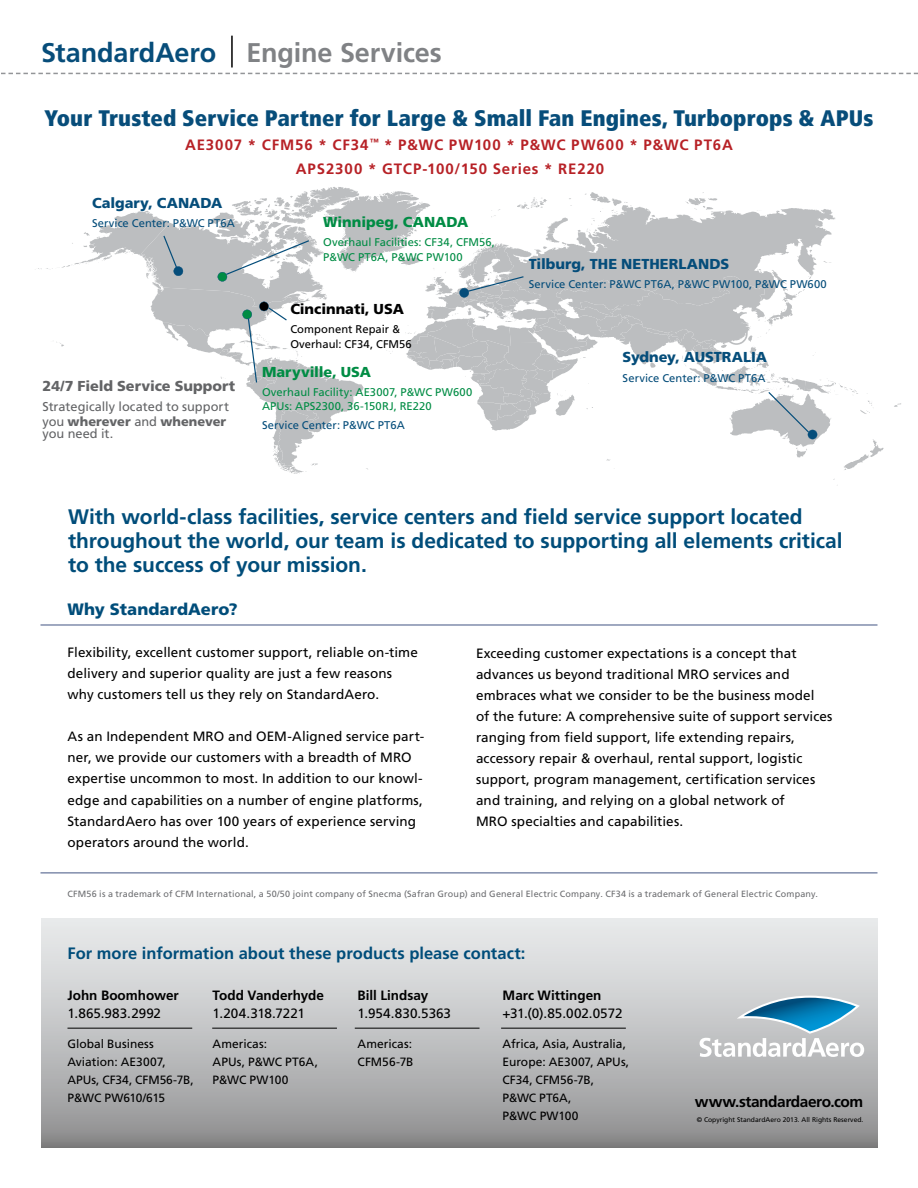
<style>
.page{position:relative;width:918px;height:1188px;background:#fff}
.page>*{position:absolute;margin:0;border:0;box-sizing:border-box;transform-origin:0 0}
.t1{font:700 27px "Frutiger";letter-spacing:-.005em;color:#808285}
.t2{font:900 condensed 22.5px "Frutiger";letter-spacing:.005em;color:#074d7a}
.t3{font:700 21px/24px "Frutiger";letter-spacing:-.005em;color:#004d7a}
.t4{font:700 16.5px "Frutiger";color:#004d7a}
.t5{font:900 16.5px "Frutiger";letter-spacing:.005em;color:#004d7a}
.t6{font:700 15.45px "Frutiger";letter-spacing:-.03em;color:#000}
.t7{font:700 15px/24px "Frutiger";letter-spacing:.06em;color:#b72126}
.t8{font:900 14.4px "Frutiger";color:#054d7a}
.t9{font:900 14.4px "Frutiger";color:#008c44}
.t10{font:900 14.4px "Frutiger";color:#636466}
.t11{font:900 14.4px "Frutiger";letter-spacing:-.005em;color:#000}
.t12{font:13.5px/21px "Frutiger";letter-spacing:.01em;color:#000}
.t13{font:700 13.5px "Frutiger";color:#000}
.t14{font:13.5px "Frutiger";letter-spacing:-.01em;color:#000}
.t15{font:12.75px/15.3px "Frutiger";color:#636466}
.t16{font:12px/18px "Frutiger";color:#000}
.t17{font:11.25px/14.4px "Frutiger";letter-spacing:.005em;color:#008c44}
.t18{font:11.25px "Frutiger";letter-spacing:.005em;color:#054d7a}
.t19{font:11.25px/14.4px "Frutiger";letter-spacing:.005em;color:#000}
.t20{font:9px "Frutiger";letter-spacing:.02em;color:#6d6e71}
.t21{font:6.75px "Frutiger";color:#000}
.s1{color:#074d7a}
.s2{font-weight:900}
</style>
<div class="page">
<div style="left:41px;top:918px;width:837px;height:230px;background:linear-gradient(to bottom,#eff1f3,#909091)"></div>
<svg style="left:1px;top:73px;width:917px;height:1px"></svg>
<hr style="left:231px;top:36px;width:2px;height:32px;background:#000">
<hr style="left:40px;top:624px;width:838px;height:2px;background:#818dac">
<hr style="left:40px;top:872px;width:838px;height:2px;background:#818dac">
<svg style="left:894px;top:403px;width:7px;height:4px"></svg>
<svg style="left:38px;top:187px;width:846px;height:293px"></svg>
<hr style="left:68px;top:1028px;width:124px;height:1px;background:#000">
<hr style="left:212px;top:1028px;width:125px;height:1px;background:#000">
<hr style="left:355px;top:1028px;width:125px;height:1px;background:#000">
<hr style="left:501px;top:1028px;width:125px;height:1px;background:#000">
<svg style="left:700px;top:996px;width:164px;height:61px;background:#a6becb"></svg>
<h1 class="t1" style="left:41px;top:36px;width:402px"><span class="s1">StandardAero</span> Engine Services</h1>
<h2 class="t2" style="left:44px;top:104px;width:831px">Your Trusted Service Partner for Large &amp; Small Fan Engines, Turboprops &amp; APUs</h2>
<p class="t7" style="left:296px;top:132px;width:439px;text-indent:-111px">AE3007 * CFM56 * CF34<sup>™</sup> * P&amp;WC PW100 * P&amp;WC PW600 * P&amp;WC PT6A<br>APS2300 * GTCP-100/150 Series * RE220</p>
<p class="t8" style="left:92px;top:194px;width:132px">Calgary, CANADA</p>
<p class="t18" style="left:92px;top:217px;width:144px">Service Center: P&amp;WC PT6A</p>
<p class="t10" style="left:42px;top:378px;width:194px">24/7 Field Service Support</p>
<p class="t15" style="left:42px;top:398px;width:188px">Strategically located to support you <span class="s2">wherever</span> and <span class="s2">whenever</span></p>
<p class="t15" style="left:43px;top:425px;width:72px">you need it.</p>
<p class="t9" style="left:323px;top:213px;width:147px">Winnipeg, CANADA</p>
<p class="t17" style="left:323px;top:235px;width:173px">Overhaul Facilities: CF34, CFM56,<br>P&amp;WC PT6A, P&amp;WC PW100</p>
<p class="t11" style="left:290px;top:300px;width:115px">Cincinnati, USA</p>
<p class="t19" style="left:290px;top:322px;width:123px">Component Repair &amp;<br>Overhaul: CF34, CFM56</p>
<p class="t9" style="left:262px;top:363px;width:111px">Maryville, USA</p>
<p class="t17" style="left:262px;top:385px;width:212px">Overhaul Facility: AE3007, P&amp;WC PW600<br>APUs: APS2300, 36-150RJ, RE220</p>
<p class="t18" style="left:262px;top:419px;width:144px">Service Center: P&amp;WC PT6A</p>
<p class="t8" style="left:529px;top:256px;width:202px">Tilburg, THE NETHERLANDS</p>
<p class="t18" style="left:529px;top:278px;width:300px">Service Center: P&amp;WC PT6A, P&amp;WC PW100, P&amp;WC PW600</p>
<p class="t8" style="left:623px;top:349px;width:146px">Sydney, AUSTRALIA</p>
<p class="t18" style="left:623px;top:371px;width:144px">Service Center: P&amp;WC PT6A</p>
<h3 class="t3" style="left:68px;top:504px;width:776px">With world-class facilities, service centers and field service support located throughout the world, our team is dedicated to supporting all elements critical to the success of your mission.</h3>
<p class="t5" style="left:68px;top:600px;width:172px">Why StandardAero?</p>
<p class="t12" style="left:68px;top:642px;width:352px">Flexibility, excellent customer support, reliable on-time delivery and superior quality are just a few reasons why customers tell us they rely on StandardAero.</p>
<p class="t12" style="left:68px;top:726px;width:358px">As an Independent MRO and OEM-Aligned service part&shy;ner, we provide our customers with a breadth of MRO expertise uncommon to most. In addition to our knowl&shy;edge and capabilities on a number of engine platforms, StandardAero has over 100 years of experience serving operators around the world.</p>
<p class="t12" style="left:476px;top:643px;width:358px">Exceeding customer expectations is a concept that advances us beyond traditional MRO services and embraces what we consider to be the business model<br>of the future: A comprehensive suite of support services ranging from field support, life extending repairs, accessory repair &amp; overhaul, rental support, logistic support, program management, certification services and training, and relying on a global network of<br>MRO specialties and capabilities.</p>
<p class="t20" style="left:68px;top:888px;width:752px">CFM56 is a trademark of CFM International, a 50/50 joint company of Snecma (Safran Group) and General Electric Company. CF34 is a trademark of General Electric Company.</p>
<p class="t4" style="left:68px;top:944px;width:459px">For more information about these products please contact:</p>
<p class="t13" style="left:68px;top:987px;width:113px">John Boomhower</p>
<p class="t12" style="left:68px;top:1002px;width:95px">1.865.983.2992</p>
<p class="t16" style="left:68px;top:1035px;width:128px">Global Business<br>Aviation: AE3007,<br>APUs, CF34, CFM56-7B,<br>P&amp;WC PW610/615</p>
<p class="t13" style="left:213px;top:987px;width:113px">Todd Vanderhyde</p>
<p class="t14" style="left:213px;top:1005px;width:94px">1.204.318.7221</p>
<p class="t16" style="left:213px;top:1035px;width:107px">Americas:<br>APUs, P&amp;WC PT6A,<br>P&amp;WC PW100</p>
<p class="t13" style="left:358px;top:987px;width:72px">Bill Lindsay</p>
<p class="t12" style="left:358px;top:1002px;width:95px">1.954.830.5363</p>
<p class="t16" style="left:358px;top:1035px;width:57px">Americas:<br>CFM56-7B</p>
<p class="t13" style="left:503px;top:987px;width:100px">Marc Wittingen</p>
<p class="t12" style="left:503px;top:1002px;width:121px">+31.(0).85.002.0572</p>
<p class="t16" style="left:503px;top:1035px;width:128px">Africa, Asia, Australia,<br>Europe: AE3007, APUs,<br>CF34, CFM56-7B,<br>P&amp;WC PT6A,<br>P&amp;WC PW100</p>
<p class="t6" style="left:695px;top:1092px;width:170px">www.standardaero.com</p>
<p class="t21" style="left:697px;top:1116px;width:168px">© Copyright StandardAero 2013. All Rights Reserved.</p>
</div>
